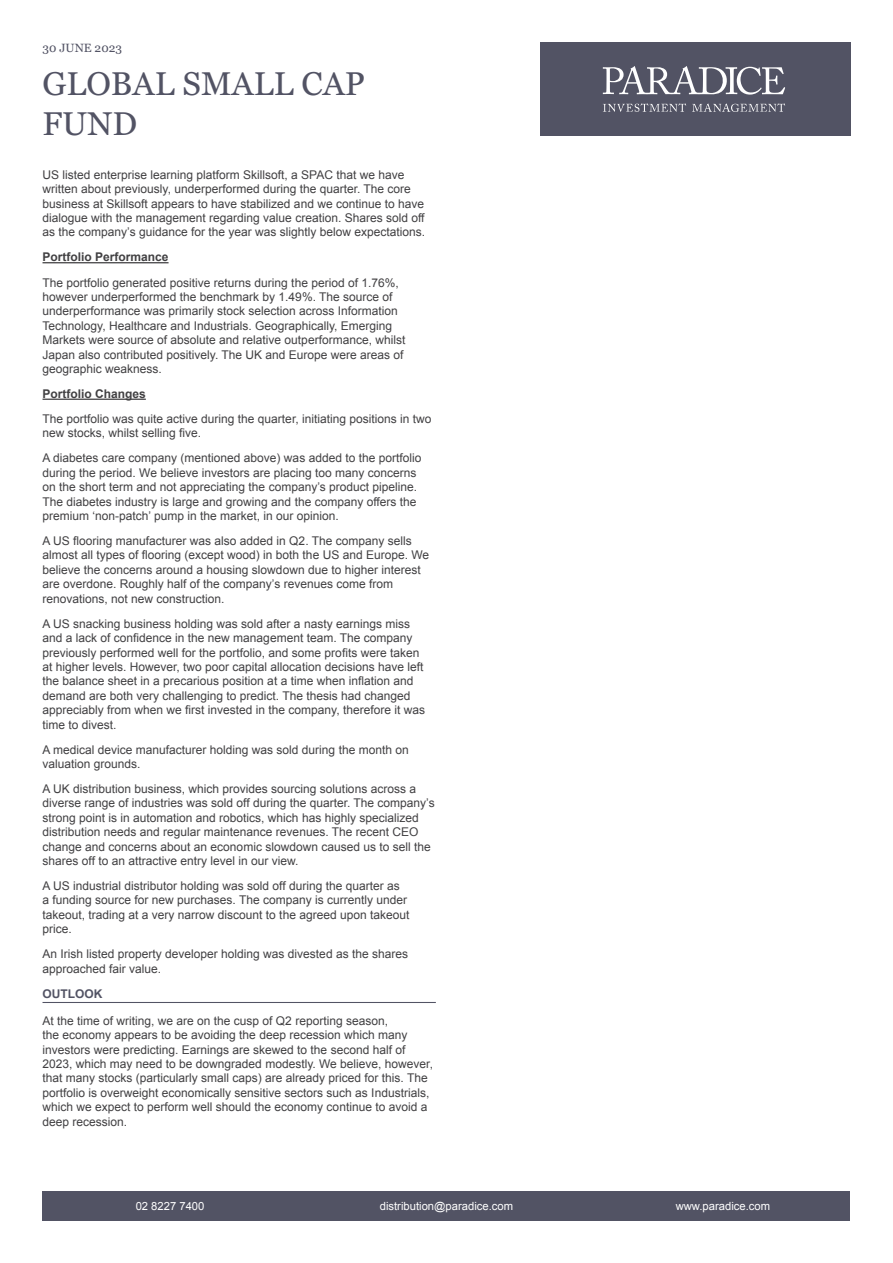
<style>
.page{position:relative;width:893px;height:1263px;background:#fff}
.page>*{position:absolute;margin:0;border:0;box-sizing:border-box;transform-origin:0 0}
.t1{font:33px/39.6px "Georgia";color:#525364}
.t2{font:12px/14.4px "Arial";color:#414042}
.t3{font:700 12px "Arial";color:#414042}
.t4{font:12px "Georgia";color:#525364}
.t5{font:700 12px "Arial";color:#525364}
.t6{font:11.25px "Arial";color:#fff}
</style>
<div class="page">
<div style="left:43px;top:1191px;width:807px;height:29px;background:#525364"></div>
<div style="left:540px;top:43px;width:310px;height:93px;background:#525364"></div>
<svg style="left:603px;top:103px;width:182px;height:9px"></svg>
<svg style="left:603px;top:66px;width:182px;height:29px"></svg>
<hr style="left:43px;top:262px;width:126px;height:1px;background:#414042">
<hr style="left:43px;top:399px;width:103px;height:1px;background:#414042">
<hr style="left:43px;top:1002px;width:393px;height:1px;background:#525364">
<p class="t4" style="left:43px;top:39px;width:81px">30 JUNE 2023</p>
<h1 class="t1" style="left:43px;top:63px;width:324px">GLOBAL SMALL CAP<br>FUND</h1>
<p class="t2" style="left:43px;top:168px;width:384px">US listed enterprise learning platform Skillsoft, a SPAC that we have written about previously, underperformed during the quarter. The core business at Skillsoft appears to have stabilized and we continue to have dialogue with the management regarding value creation. Shares sold off as the company’s guidance for the year was slightly below expectations.</p>
<p class="t3" style="left:43px;top:249px;width:128px">Portfolio Performance</p>
<p class="t2" style="left:43px;top:275px;width:364px">The portfolio generated positive returns during the period of 1.76%, however underperformed the benchmark by 1.49%. The source of underperformance was primarily stock selection across Information Technology, Healthcare and Industrials. Geographically, Emerging Markets were source of absolute and relative outperformance, whilst Japan also contributed positively. The UK and Europe were areas of geographic weakness.</p>
<p class="t3" style="left:43px;top:386px;width:105px">Portfolio Changes</p>
<p class="t2" style="left:43px;top:412px;width:390px">The portfolio was quite active during the quarter, initiating positions in two new stocks, whilst selling five.</p>
<p class="t2" style="left:43px;top:451px;width:380px">A diabetes care company (mentioned above) was added to the portfolio during the period. We believe investors are placing too many concerns on the short term and not appreciating the company’s product pipeline.<br>The diabetes industry is large and growing and the company offers the premium ‘non-patch’ pump in the market, in our opinion.</p>
<p class="t2" style="left:43px;top:534px;width:388px">A US flooring manufacturer was also added in Q2. The company sells almost all types of flooring (except wood) in both the US and Europe. We believe the concerns around a housing slowdown due to higher interest are overdone. Roughly half of the company’s revenues come from renovations, not new construction.</p>
<p class="t2" style="left:43px;top:616px;width:384px">A US snacking business holding was sold after a nasty earnings miss and a lack of confidence in the new management team. The company previously performed well for the portfolio, and some profits were taken at higher levels. However, two poor capital allocation decisions have left the balance sheet in a precarious position at a time when inflation and demand are both very challenging to predict. The thesis had changed appreciably from when we first invested in the company, therefore it was time to divest.</p>
<p class="t2" style="left:43px;top:742px;width:368px">A medical device manufacturer holding was sold during the month on valuation grounds.</p>
<p class="t2" style="left:43px;top:782px;width:394px">A UK distribution business, which provides sourcing solutions across a diverse range of industries was sold off during the quarter. The company’s strong point is in automation and robotics, which has highly specialized distribution needs and regular maintenance revenues. The recent CEO change and concerns about an economic slowdown caused us to sell the shares off to an attractive entry level in our view.</p>
<p class="t2" style="left:43px;top:879px;width:368px">A US industrial distributor holding was sold off during the quarter as a funding source for new purchases. The company is currently under takeout, trading at a very narrow discount to the agreed upon takeout price.</p>
<p class="t2" style="left:43px;top:947px;width:367px">An Irish listed property developer holding was divested as the shares approached fair value.</p>
<p class="t5" style="left:43px;top:985px;width:61px">OUTLOOK</p>
<p class="t2" style="left:43px;top:1013px;width:392px">At the time of writing, we are on the cusp of Q2 reporting season,<br>the economy appears to be avoiding the deep recession which many investors were predicting. Earnings are skewed to the second half of 2023, which may need to be downgraded modestly. We believe, however, that many stocks (particularly small caps) are already priced for this. The portfolio is overweight economically sensitive sectors such as Industrials, which we expect to perform well should the economy continue to avoid a deep recession.</p>
<p class="t6" style="left:136px;top:1198px;width:70px">02 8227 7400</p>
<p class="t6" style="left:380px;top:1198px;width:135px">distribution@paradice.com</p>
<p class="t6" style="left:676px;top:1198px;width:96px">www.paradice.com</p>
</div>
